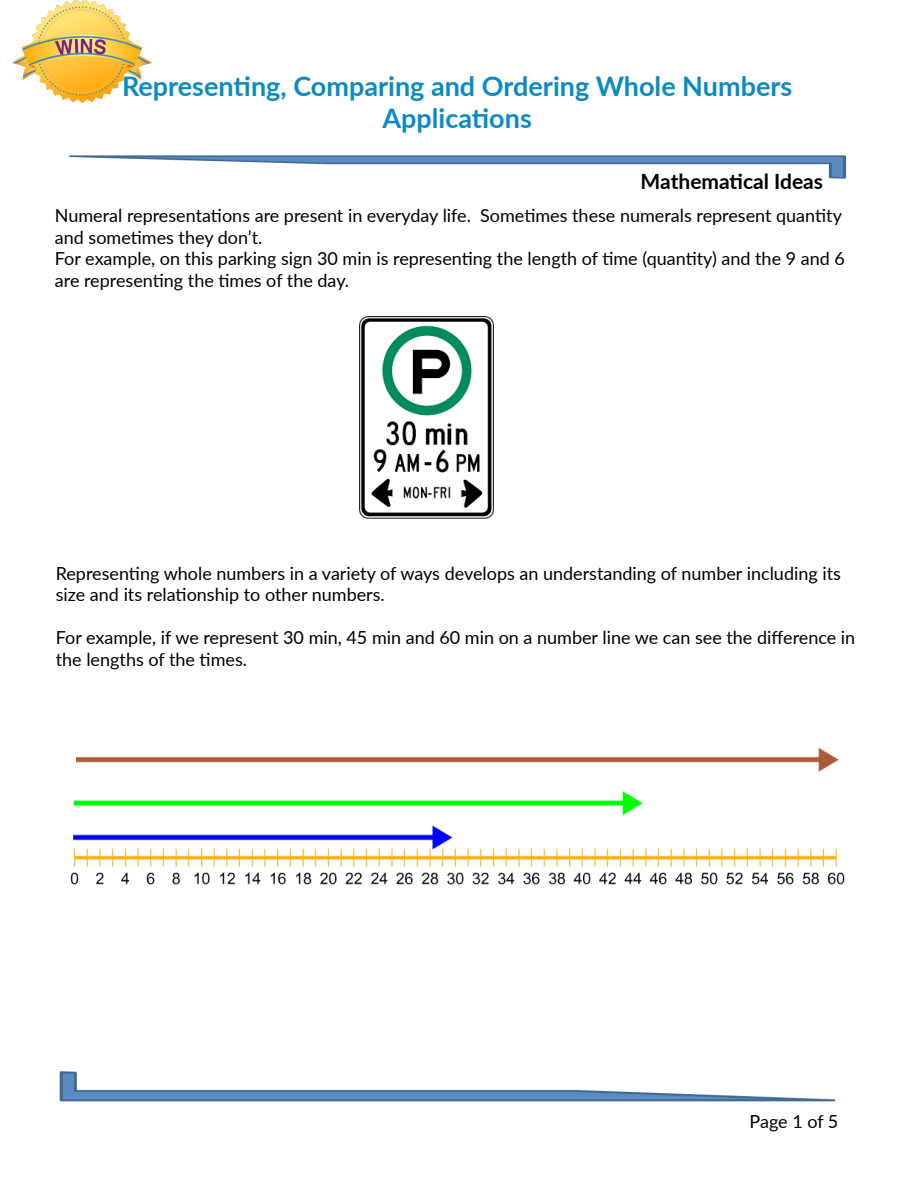
<style>
.page{position:relative;width:918px;height:1188px;background:#fff}
.page>*{position:absolute;margin:0;border:0;box-sizing:border-box;transform-origin:0 0}
.t1{font:700 27px/32.4px "Lato";color:#0c8bc3;text-align:center}
.t2{font:700 21px "Lato";color:#000}
.t3{font:18px/21.6px "Lato";color:#000}
</style>
<div class="page">
<img style="left:68px;top:155px;width:779px;height:24px">
<img style="left:59px;top:1071px;width:777px;height:31px">
<img style="left:12px;top:0;width:139px;height:103px">
<img style="left:360px;top:317px;width:134px;height:201px">
<img style="left:70px;top:747px;width:775px;height:138px">
<h1 class="t1" style="left:122px;top:69px;width:672px">Representing, Comparing and Ordering Whole Numbers<br>Applications</h1>
<h2 class="t2" style="left:641px;top:165px;width:184px">Mathematical Ideas</h2>
<p class="t3" style="left:55px;top:204px;width:792px">Numeral representations are present in everyday life. Sometimes these numerals represent quantity and sometimes they don’t.<br>For example, on this parking sign 30 min is representing the length of time (quantity) and the 9 and 6 are representing the times of the day.</p>
<p class="t3" style="left:56px;top:562px;width:787px">Representing whole numbers in a variety of ways develops an understanding of number including its size and its relationship to other numbers.</p>
<p class="t3" style="left:56px;top:626px;width:801px">For example, if we represent 30 min, 45 min and 60 min on a number line we can see the difference in the lengths of the times.</p>
<p class="t3" style="left:750px;top:1110px;width:90px">Page 1 of 5</p>
</div>
